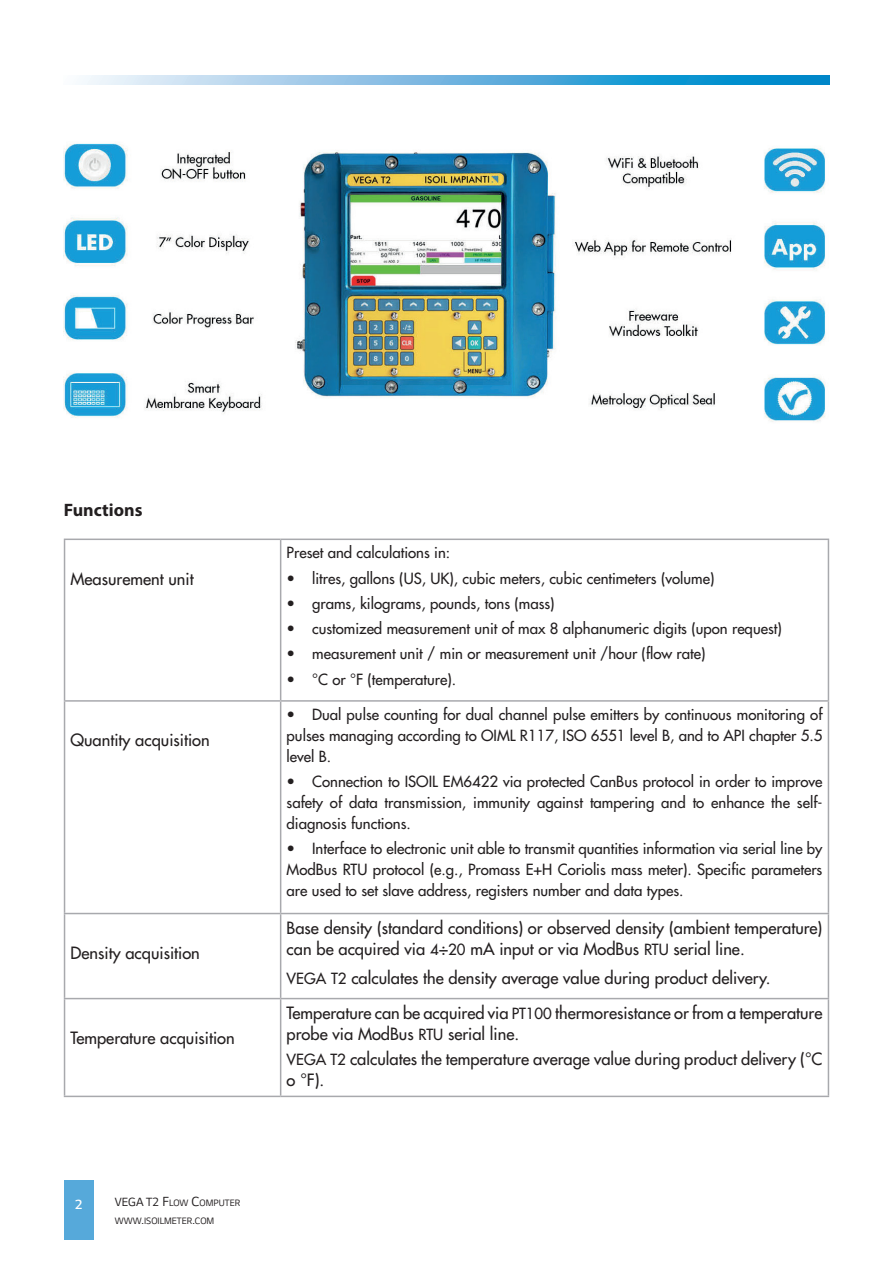
<style>
.page{position:relative;width:893px;height:1263px;background:#fff}
.page>*{position:absolute;margin:0;border:0;box-sizing:border-box;transform-origin:0 0}
.t1{font:700 18px "Myriad Pro";color:#231f20}
.t2{font:16.5px/21px "Futura";color:#231f20}
.t3{font:15px/21px "Futura";color:#231f20;text-align:justify}
.t4{font:300 15px "LG Smart";color:#fff}
.t5{font:10.5px/18px "LG Smart";color:#231f20}
.s1{font-size:13.5px}
.s2{font-size:15px}
</style>
<div class="page">
<div style="left:64px;top:1180px;width:30px;height:59px;background:#56a9da"></div>
<svg style="left:81px;top:76px;width:748px;height:9px;background:#6ab6df"></svg>
<img style="left:64px;top:143px;width:762px;height:279px">
<hr style="left:64px;top:914px;width:1px;height:84px;background:#a8a9ad">
<hr style="left:280px;top:914px;width:1px;height:84px;background:#a8a9ad">
<hr style="left:828px;top:914px;width:1px;height:84px;background:#a8a9ad">
<hr style="left:64px;top:998px;width:217px;height:1px;background:#a8a9ad">
<hr style="left:64px;top:999px;width:1px;height:97px;background:#a8a9ad">
<hr style="left:281px;top:998px;width:548px;height:1px;background:#a8a9ad">
<hr style="left:280px;top:999px;width:1px;height:97px;background:#a8a9ad">
<hr style="left:828px;top:999px;width:1px;height:97px;background:#a8a9ad">
<hr style="left:64px;top:1096px;width:217px;height:1px;background:#a8a9ad">
<hr style="left:281px;top:1096px;width:548px;height:1px;background:#a8a9ad">
<hr style="left:64px;top:538px;width:217px;height:2px;background:#a8a9ad">
<hr style="left:64px;top:540px;width:1px;height:160px;background:#a8a9ad">
<hr style="left:281px;top:538px;width:548px;height:2px;background:#a8a9ad">
<hr style="left:280px;top:540px;width:1px;height:160px;background:#a8a9ad">
<hr style="left:828px;top:540px;width:1px;height:160px;background:#a8a9ad">
<hr style="left:64px;top:700px;width:217px;height:2px;background:#a8a9ad">
<hr style="left:64px;top:702px;width:1px;height:211px;background:#a8a9ad">
<hr style="left:281px;top:700px;width:548px;height:2px;background:#a8a9ad">
<hr style="left:280px;top:702px;width:1px;height:211px;background:#a8a9ad">
<hr style="left:828px;top:702px;width:1px;height:211px;background:#a8a9ad">
<hr style="left:64px;top:913px;width:217px;height:1px;background:#a8a9ad">
<hr style="left:281px;top:913px;width:548px;height:1px;background:#a8a9ad">
<p class="t1" style="left:64px;top:498px;width:80px">Functions</p>
<p class="t2" style="left:71px;top:568px;width:125px">Measurement unit</p>
<p class="t2" style="left:71px;top:730px;width:141px">Quantity acquisition</p>
<p class="t2" style="left:71px;top:942px;width:131px">Density acquisition</p>
<p class="t2" style="left:71px;top:1028px;width:166px">Temperature acquisition</p>
<p class="t4" style="left:75px;top:1196px;width:9px">2</p>
<p class="t5" style="left:115px;top:1194px;width:127px"><span class="s1">VEGA T2</span> <span class="s2">F</span>LOW <span class="s2">C</span>OMPUTER<br>WWW<span class="s2">.</span>ISOILMETER<span class="s2">.</span>COM</p>
<p class="t3" style="left:287px;top:542px;width:165px">Preset and calculations in:</p>
<p class="t3" style="left:287px;top:568px;width:429px">• litres, gallons (US, UK), cubic meters, cubic centimeters (volume)</p>
<p class="t3" style="left:287px;top:593px;width:269px">• grams, kilograms, pounds, tons (mass)</p>
<p class="t3" style="left:287px;top:618px;width:497px">• customized measurement unit of max 8 alphanumeric digits (upon request)</p>
<p class="t3" style="left:287px;top:643px;width:420px">• measurement unit / min or measurement unit /hour (flow rate)</p>
<p class="t3" style="left:287px;top:669px;width:171px">• °C or °F (temperature).</p>
<p class="t3" style="left:287px;top:704px;width:537px">• Dual pulse counting for dual channel pulse emitters by continuous monitoring of pulses managing according to OIML R117, ISO 6551 level B, and to API chapter 5.5 level B.</p>
<p class="t3" style="left:287px;top:771px;width:537px">• Connection to ISOIL EM6422 via protected CanBus protocol in order to improve safety of data transmission, immunity against tampering and to enhance the self&shy;diagnosis functions.</p>
<p class="t3" style="left:287px;top:838px;width:537px">• Interface to electronic unit able to transmit quantities information via serial line by ModBus RTU protocol (e.g., Promass E+H Coriolis mass meter). Specific parameters are used to set slave address, registers number and data types.</p>
<p class="t2" style="left:287px;top:917px;width:537px">Base density (standard conditions) or observed density (ambient temperature) can be acquired via <span class="s2">4</span>÷<span class="s2">20</span> mA input or via ModBus <span class="s2">RTU</span> serial line.</p>
<p class="t2" style="left:287px;top:968px;width:485px"><span class="s2">VEGA T2</span> calculates the density average value during product delivery.</p>
<p class="t2" style="left:287px;top:1002px;width:537px">Temperature can be acquired via <span class="s2">PT100</span> thermoresistance or from a temperature probe via ModBus <span class="s2">RTU</span> serial line.</p>
<p class="t2" style="left:287px;top:1049px;width:537px"><span class="s2">VEGA T2</span> calculates the temperature average value during product delivery (°C o °F).</p>
</div>
